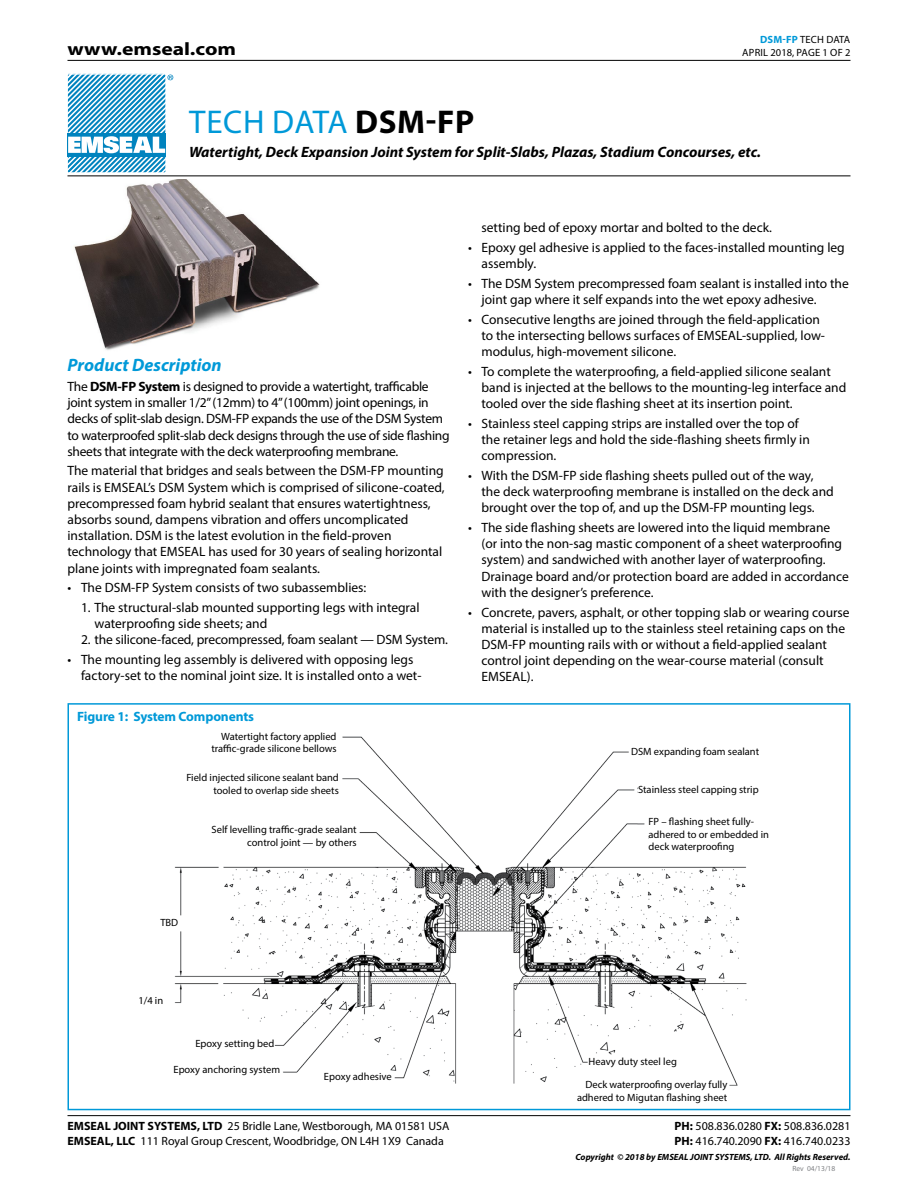
<style>
.page{position:relative;width:918px;height:1188px;background:#fff}
.page>*{position:absolute;margin:0;border:0;box-sizing:border-box;transform-origin:0 0}
.t1{font:33px "Myriad Pro";letter-spacing:.02em;color:#0099d8}
.t2{font:italic 700 18px "Myriad Pro";color:#0099d8}
.t3{font:700 18px "Myriad Pro";color:#000;scale:1.2 1}
.t4{font:italic 700 15px "Myriad Pro";color:#000}
.t5{font:13.5px/16.2px "Myriad Pro";color:#000}
.t6{font:13.5px/16.2px "Myriad Pro";letter-spacing:-.02em;color:#000}
.t7{font:700 13.5px "Myriad Pro";letter-spacing:-.01em;color:#0099d8}
.t8{font:12px/15px "Myriad Pro";color:#000}
.t9{font:10.5px/12.6px "Myriad Pro";color:#000;text-align:right}
.t10{font:10.5px/12.6px "Myriad Pro";letter-spacing:.02em;color:#000;text-align:right}
.t11{font:italic 700 9px "Myriad Pro";color:#000}
.t12{font:7.5px "Myriad Pro";color:#808285}
.s1{font-weight:700;color:#0099d8}
.s2{font-weight:700;color:#000}
.s3{font-weight:700}
.s4{font-style:normal}
</style>
<div class="page">
<hr style="left:68px;top:1115px;width:782px;height:1px;background:#000">
<hr style="left:68px;top:60px;width:782px;height:1px;background:#000">
<img style="left:174px;top:736px;width:573px;height:350px">
<div style="left:68px;top:703px;width:782px;height:407px;border:2px solid #0099d8"></div>
<hr style="left:68px;top:176px;width:782px;height:1px;background:#000">
<img style="left:74px;top:180px;width:246px;height:170px">
<div style="left:209px;top:732px;width:128px;height:27px;background:#fff"></div>
<div style="left:164px;top:773px;width:175px;height:28px;background:#fff"></div>
<div style="left:182px;top:825px;width:175px;height:28px;background:#fff"></div>
<div style="left:160px;top:918px;width:40px;height:13px;background:#fff"></div>
<div style="left:180px;top:1039px;width:94px;height:12px;background:#fff"></div>
<div style="left:316px;top:1072px;width:76px;height:12px;background:#fff"></div>
<div style="left:571px;top:1080px;width:156px;height:26px;background:#fff"></div>
<div style="left:649px;top:817px;width:135px;height:39px;background:#fff"></div>
<div style="left:638px;top:785px;width:136px;height:15px;background:#fff"></div>
<div style="left:631px;top:747px;width:136px;height:15px;background:#fff"></div>
<div style="left:589px;top:1057px;width:95px;height:13px;background:#fff"></div>
<div style="left:144px;top:1066px;width:136px;height:12px;background:#fff"></div>
<svg style="left:68px;top:73px;width:105px;height:99px"></svg>
<h2 class="t3" style="left:68px;top:37px;width:142px">www.emseal.com</h2>
<p class="t10" style="left:742px;top:33px;width:110px"><span class="s1">DSM-FP</span> Tech Data april 2018, Page 1 of 2</p>
<h1 class="t1" style="left:189px;top:101px;width:287px">Tech Data <span class="s2">DSM-FP</span></h1>
<p class="t4" style="left:189px;top:142px;width:574px">Watertight, Deck Expansion Joint System for Split-Slabs, Plazas, Stadium Concourses, etc.</p>
<h2 class="t2" style="left:68px;top:353px;width:156px">Product Description</h2>
<p class="t6" style="left:68px;top:378px;width:384px">The <span class="s3">DSM-FP System</span> is designed to provide a watertight, trafficable joint system in smaller 1/2” (12mm) to 4” (100mm) joint openings, in decks of split-slab design. DSM-FP expands the use of the DSM System to waterproofed split-slab deck designs through the use of side flashing sheets that integrate with the deck waterproofing membrane.</p>
<p class="t5" style="left:68px;top:463px;width:379px">The material that bridges and seals between the DSM-FP mounting rails is EMSEAL’s DSM System which is comprised of silicone-coated, precompressed foam hybrid sealant that ensures watertightness, absorbs sound, dampens vibration and offers uncomplicated installation. DSM is the latest evolution in the field-proven technology that EMSEAL</p>
<p class="t5" style="left:68px;top:544px;width:376px;text-indent:141px">has used for 30 years of sealing horizontal plane joints with impregnated foam sealants.</p>
<p class="t5" style="left:68px;top:580px;width:300px">• The DSM-FP System consists of two subassemblies:</p>
<p class="t5" style="left:94px;top:599px;width:327px;text-indent:-14px">1. The structural-slab mounted supporting legs with integral waterproofing side sheets; and</p>
<p class="t5" style="left:81px;top:632px;width:368px">2. the silicone-faced, precompressed, foam sealant — DSM System.</p>
<p class="t5" style="left:81px;top:651px;width:342px;text-indent:-14px">• The mounting leg assembly is delivered with opposing legs factory-set to the nominal joint size. It is installed onto a wet-</p>
<p class="t7" style="left:77px;top:707px;width:178px">Figure 1: System Components</p>
<p class="t9" style="left:211px;top:730px;width:127px">Watertight factory applied traffic-grade silicone bellows</p>
<p class="t9" style="left:186px;top:771px;width:154px">Field injected silicone sealant band tooled to overlap side sheets</p>
<p class="t9" style="left:212px;top:823px;width:147px">Self levelling traffic-grade sealant control joint — by others</p>
<p class="t5" style="left:482px;top:219px;width:292px">setting bed of epoxy mortar and bolted to the deck.</p>
<p class="t5" style="left:482px;top:239px;width:365px;text-indent:-14px">• Epoxy gel adhesive is applied to the faces-installed mounting leg assembly.</p>
<p class="t5" style="left:482px;top:275px;width:369px;text-indent:-14px">• The DSM System precompressed foam sealant is installed into the joint gap where it self expands into the wet epoxy adhesive.</p>
<p class="t5" style="left:482px;top:311px;width:345px;text-indent:-14px">• Consecutive lengths are joined through the field-application to the intersecting bellows surfaces of EMSEAL-supplied, low&shy;modulus, high-movement silicone.</p>
<p class="t5" style="left:482px;top:363px;width:366px;text-indent:-14px">• To complete the waterproofing, a field-applied silicone sealant band is injected at the bellows to the mounting-leg interface and tooled over the side flashing sheet at its insertion point.</p>
<p class="t5" style="left:482px;top:415px;width:330px;text-indent:-14px">• Stainless steel capping strips are installed over the top of the retainer legs and hold the side-flashing sheets firmly in compression.</p>
<p class="t5" style="left:482px;top:467px;width:354px;text-indent:-14px">• With the DSM-FP side flashing sheets pulled out of the way, the deck waterproofing membrane is installed on the deck and brought over the top of, and up the DSM-FP mounting legs.</p>
<p class="t5" style="left:482px;top:519px;width:369px;text-indent:-14px">• The side flashing sheets are lowered into the liquid membrane (or into the non-sag mastic component of a sheet waterproofing system) and sandwiched with another layer of waterproofing.<br>Drainage board and/or protection board are added in accordance with the designer’s preference.</p>
<p class="t5" style="left:482px;top:604px;width:370px;text-indent:-14px">• Concrete, pavers, asphalt, or other topping slab or wearing course material is installed up to the stainless steel retaining caps on the DSM-FP mounting rails with or without a field-applied sealant control joint depending on the wear-course material (consult EMSEAL).</p>
<p class="t9" style="left:631px;top:745px;width:130px">DSM expanding foam sealant</p>
<p class="t9" style="left:638px;top:783px;width:122px">Stainless steel capping strip</p>
<p class="t9" style="left:649px;top:815px;width:122px;text-align:left">FP – flashing sheet fully&shy;adhered to or embedded in deck waterproofing</p>
<p class="t9" style="left:160px;top:916px;width:19px">TBD</p>
<p class="t9" style="left:138px;top:994px;width:26px">1/4 in</p>
<p class="t9" style="left:195px;top:1037px;width:80px">Epoxy setting bed</p>
<p class="t9" style="left:174px;top:1063px;width:108px">Epoxy anchoring system</p>
<p class="t9" style="left:324px;top:1070px;width:69px">Epoxy adhesive</p>
<p class="t8" style="left:68px;top:1119px;width:383px"><span class="s3">EMSEAL JOINT SYSTEMS, LTD</span> 25 Bridle Lane, Westborough, MA 01581 USA<br><span class="s3">EMSEAL, LLC</span> 111 Royal Group Crescent, Woodbridge, ON L4H 1X9 Canada</p>
<p class="t9" style="left:589px;top:1055px;width:90px">Heavy duty steel leg</p>
<p class="t9" style="left:577px;top:1078px;width:152px">Deck waterproofing overlay fully adhered to Migutan flashing sheet</p>
<p class="t8" style="left:675px;top:1119px;width:177px"><span class="s3">PH:</span> 508.836.0280 <span class="s3">FX:</span> 508.836.0281<br><span class="s3">PH:</span> 416.740.2090 <span class="s3">FX:</span> 416.740.0233</p>
<p class="t11" style="left:575px;top:1152px;width:277px">Copyright <span class="s4">©</span> 2018 by EMSEAL JOINT SYSTEMS, LTD. All Rights Reserved.</p>
<p class="t12" style="left:792px;top:1164px;width:44px">Rev 04/13/18</p>
</div>
